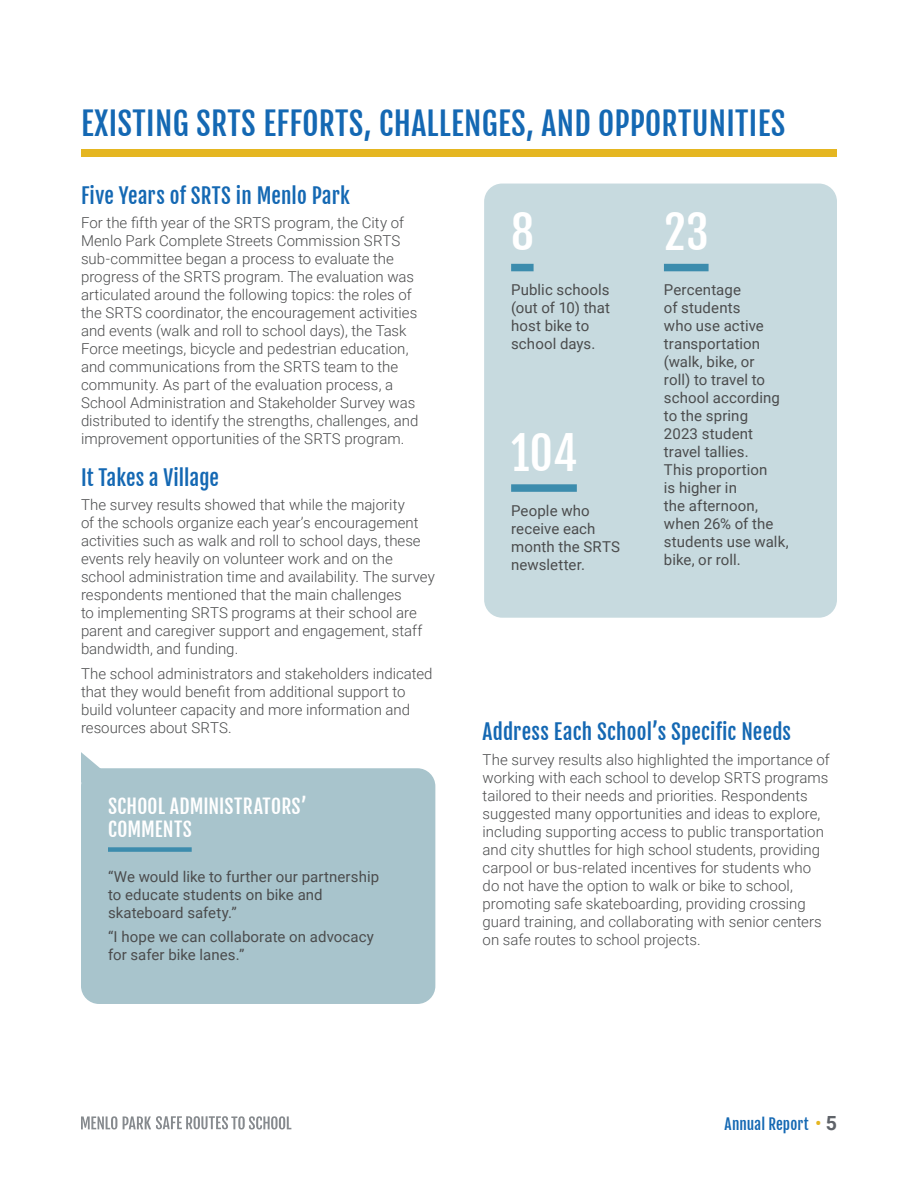
<style>
.page{position:relative;width:918px;height:1188px;background:#fff}
.page>*{position:absolute;margin:0;border:0;box-sizing:border-box;transform-origin:0 0}
.t1{font:45px "Fjalla One";color:#fff}
.t2{font:31.5px "Fjalla One";letter-spacing:.01em;color:#1468b3}
.t3{font:21px "Fjalla One";letter-spacing:.005em;color:#1468b3}
.t4{font:19.5px/22.5px "Fjalla One";letter-spacing:.015em;color:#fff}
.t5{font:300 15px/18px "Roboto";color:#4b4c4d}
.t6{font:15px/18px "Roboto";letter-spacing:.005em;color:#4b4c4d}
.t7{font:15px "Fjalla One";letter-spacing:.005em;color:#1468b3}
.s1{font-family:"Roboto";font-size:19.5px;color:#e5b621}
.s2{font-family:"Roboto";font-weight:700;font-size:19.5px;color:#5f6369}
</style>
<div class="page">
<svg style="left:81px;top:1116px;width:210px;height:14px"></svg>
<div style="left:484px;top:184px;width:353px;height:434px;background:#c7dadf;border-radius:18px"></div>
<div style="left:511px;top:264px;width:23px;height:7px;background:#3c8cad"></div>
<div style="left:511px;top:484px;width:66px;height:8px;background:#3c8cad"></div>
<div style="left:664px;top:264px;width:45px;height:7px;background:#3c8cad"></div>
<div style="left:81px;top:149px;width:756px;height:8px;background:#e5b621"></div>
<div style="left:81px;top:768px;width:354px;height:236px;background:#a8c4cc;border-radius:18px"></div>
<div style="left:108px;top:847px;width:84px;height:5px;background:#3c8cad"></div>
<svg style="left:81px;top:752px;width:36px;height:31px"></svg>
<h2 class="t2" style="left:81px;top:104px;width:706px">EXISTING SRTS EFFORTS, CHALLENGES, AND OPPORTUNITIES</h2>
<h3 class="t3" style="left:81px;top:182px;width:270px">Five Years of SRTS in Menlo Park</h3>
<p class="t5" style="left:81px;top:213px;width:339px">For the fifth year of the SRTS program, the City of Menlo Park Complete Streets Commission SRTS sub-committee began a process to evaluate the progress of the SRTS program. The evaluation was articulated around the following topics: the roles of the SRTS coordinator, the encouragement activities and events (walk and roll to school days), the Task Force meetings, bicycle and pedestrian education, and communications from the SRTS team to the community. As part of the evaluation process, a School Administration and Stakeholder Survey was distributed to identify the strengths, challenges, and improvement opportunities of the SRTS program.</p>
<h3 class="t3" style="left:81px;top:464px;width:140px">It Takes a Village</h3>
<p class="t5" style="left:81px;top:495px;width:355px">The survey results showed that while the majority<br>of the schools organize each year’s encouragement activities such as walk and roll to school days, these events rely heavily on volunteer work and on the school administration time and availability. The survey respondents mentioned that the main challenges<br>to implementing SRTS programs at their school are parent and caregiver support and engagement, staff bandwidth, and funding.</p>
<p class="t5" style="left:81px;top:664px;width:353px">The school administrators and stakeholders indicated that they would benefit from additional support to build volunteer capacity and more information and resources about SRTS.</p>
<h3 class="t4" style="left:108px;top:795px;width:200px">SCHOOL ADMINISTRATORS’<br>COMMENTS</h3>
<p class="t6" style="left:108px;top:867px;width:273px">“We would like to further our partnership to educate students on bike and skateboard safety.”</p>
<p class="t6" style="left:108px;top:927px;width:267px">“I hope we can collaborate on advocacy for safer bike lanes.”</p>
<h1 class="t1" style="left:511px;top:205px;width:24px">8</h1>
<p class="t6" style="left:511px;top:280px;width:100px">Public schools (out of 10) that host bike to school days.</p>
<h1 class="t1" style="left:511px;top:425px;width:68px">104</h1>
<p class="t6" style="left:511px;top:501px;width:110px">People who receive each month the SRTS newsletter.</p>
<h1 class="t1" style="left:664px;top:205px;width:47px">23</h1>
<p class="t6" style="left:664px;top:280px;width:126px">Percentage<br>of students<br>who use active transportation (walk, bike, or<br>roll) to travel to school according to the spring<br>2023 student travel tallies.<br>This proportion<br>is higher in<br>the afternoon, when 26% of the students use walk, bike, or roll.</p>
<h3 class="t3" style="left:483px;top:719px;width:310px">Address Each School’s Specific Needs</h3>
<p class="t5" style="left:483px;top:750px;width:349px">The survey results also highlighted the importance of working with each school to develop SRTS programs tailored to their needs and priorities. Respondents suggested many opportunities and ideas to explore, including supporting access to public transportation and city shuttles for high school students, providing carpool or bus-related incentives for students who do not have the option to walk or bike to school, promoting safe skateboarding, providing crossing guard training, and collaborating with senior centers on safe routes to school projects.</p>
<p class="t7" style="left:725px;top:1115px;width:114px">Annual Report <span class="s1">•</span> <span class="s2">5</span></p>
</div>
